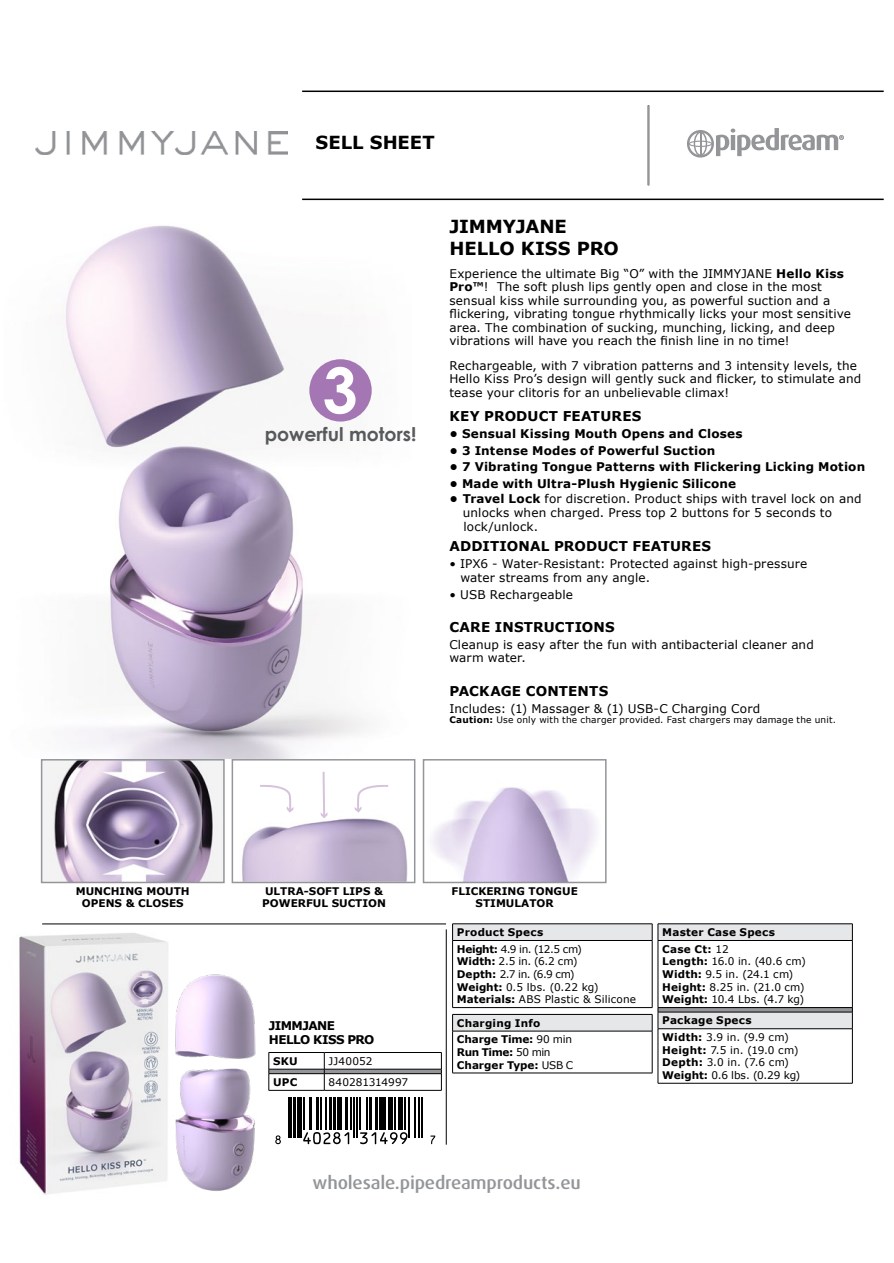
<style>
.page{position:relative;width:894px;height:1263px;background:#fff}
.page>*{position:absolute;margin:0;border:0;box-sizing:border-box;transform-origin:0 0}
.t1{font:700 62.85px "Century Gothic";color:#fff}
.t2{font:700 18.9px "Century Gothic";color:#58595b}
.t3{font:700 18px/21.6px "Verdana";letter-spacing:-.005em;color:#000}
.t4{font:500 18px "Dax Pro";letter-spacing:-.01em;color:#939598;scale:1.05 1}
.t5{font:700 13.5px "Verdana";letter-spacing:.01em;color:#000}
.t6{font:12px/13.5px "Verdana";letter-spacing:.01em;color:#000}
.t7{font:700 12px "Verdana";letter-spacing:.015em;color:#000}
.t8{font:700 12px/14.4px "Verdana";letter-spacing:-.05em;color:#000}
.t9{font:10.5px/12.6px "Verdana";letter-spacing:.01em;color:#000}
.t10{font:700 10.5px/12px "Verdana";color:#000}
.t11{font:700 10.5px/16.6px "Verdana";letter-spacing:.025em;color:#000}
.t12{font:700 10.5px/16.6px "Verdana";letter-spacing:.02em;color:#000}
.t13{font:10.5px "Verdana";letter-spacing:-.01em;color:#000}
.t14{font:9px "Verdana";letter-spacing:.02em;color:#000}
.s1{font-weight:700}
.s2{font-weight:400}
</style>
<div class="page">
<svg style="left:687px;top:128px;width:156px;height:30px"></svg>
<hr style="left:647px;top:105px;width:2px;height:80px;background:#939598">
<hr style="left:302px;top:199px;width:581px;height:1px;background:#000">
<img style="left:35px;top:131px;width:252px;height:23px">
<hr style="left:302px;top:91px;width:581px;height:1px;background:#000">
<img style="left:175px;top:974px;width:104px;height:217px">
<img style="left:19px;top:933px;width:149px;height:262px">
<hr style="left:268px;top:1090px;width:56px;height:1px;background:#000">
<hr style="left:324px;top:1090px;width:117px;height:1px;background:#000">
<svg style="left:268px;top:1052px;width:174px;height:38px"></svg>
<div style="left:275px;top:1097px;width:160px;height:47px;background:#fff"></div>
<svg style="left:275px;top:1135px;width:6px;height:9px"></svg>
<hr style="left:288px;top:1097px;width:1px;height:40px;background:#000">
<hr style="left:290px;top:1097px;width:2px;height:40px;background:#000">
<hr style="left:293px;top:1097px;width:3px;height:40px;background:#000">
<div style="left:297px;top:1097px;width:5px;height:40px;background:#000"></div>
<hr style="left:303px;top:1097px;width:2px;height:33px;background:#000">
<hr style="left:309px;top:1097px;width:3px;height:33px;background:#000">
<hr style="left:316px;top:1097px;width:3px;height:33px;background:#000">
<hr style="left:320px;top:1097px;width:2px;height:33px;background:#000">
<hr style="left:325px;top:1097px;width:1px;height:33px;background:#000">
<hr style="left:329px;top:1097px;width:3px;height:33px;background:#000">
<hr style="left:333px;top:1097px;width:3px;height:33px;background:#000">
<div style="left:337px;top:1097px;width:5px;height:33px;background:#000"></div>
<svg style="left:303px;top:1132px;width:46px;height:12px"></svg>
<hr style="left:345px;top:1097px;width:2px;height:33px;background:#000">
<hr style="left:350px;top:1097px;width:1px;height:33px;background:#000">
<hr style="left:353px;top:1097px;width:1px;height:40px;background:#000">
<hr style="left:356px;top:1097px;width:1px;height:40px;background:#000">
<hr style="left:359px;top:1097px;width:1px;height:33px;background:#000">
<hr style="left:366px;top:1097px;width:1px;height:33px;background:#000">
<hr style="left:369px;top:1097px;width:2px;height:33px;background:#000">
<hr style="left:374px;top:1097px;width:3px;height:33px;background:#000">
<hr style="left:378px;top:1097px;width:2px;height:33px;background:#000">
<div style="left:381px;top:1097px;width:5px;height:33px;background:#000"></div>
<div style="left:388px;top:1097px;width:5px;height:33px;background:#000"></div>
<hr style="left:394px;top:1097px;width:2px;height:33px;background:#000">
<svg style="left:360px;top:1132px;width:47px;height:12px"></svg>
<div style="left:398px;top:1097px;width:5px;height:33px;background:#000"></div>
<hr style="left:404px;top:1097px;width:1px;height:33px;background:#000">
<hr style="left:408px;top:1097px;width:2px;height:40px;background:#000">
<hr style="left:414px;top:1097px;width:1px;height:40px;background:#000">
<hr style="left:418px;top:1097px;width:2px;height:40px;background:#000">
<hr style="left:421px;top:1097px;width:2px;height:40px;background:#000">
<svg style="left:430px;top:1135px;width:5px;height:9px"></svg>
<hr style="left:42px;top:923px;width:404px;height:1px;background:#000">
<hr style="left:446px;top:929px;width:1px;height:215px;background:#000">
<img style="left:63px;top:225px;width:309px;height:533px">
<img style="left:242px;top:771px;width:166px;height:109px">
<svg style="left:320px;top:772px;width:7px;height:46px"></svg>
<svg style="left:354px;top:785px;width:34px;height:27px"></svg>
<svg style="left:260px;top:785px;width:33px;height:27px"></svg>
<img style="left:431px;top:787px;width:165px;height:93px">
<img style="left:44px;top:762px;width:177px;height:118px">
<div style="left:41px;top:759px;width:183px;height:124px;border:2px solid #939598"></div>
<div style="left:231px;top:759px;width:184px;height:124px;border:2px solid #939598"></div>
<div style="left:422px;top:759px;width:184px;height:124px;border:2px solid #939598"></div>
<div style="left:452px;top:923px;width:200px;height:17px;background:#e6e7e8"></div>
<hr style="left:452px;top:923px;width:200px;height:1px;background:#000">
<svg style="left:452px;top:924px;width:1px;height:16px"></svg>
<hr style="left:452px;top:940px;width:200px;height:1px;background:#000">
<hr style="left:452px;top:940px;width:1px;height:67px;background:#000">
<hr style="left:452px;top:1007px;width:200px;height:1px;background:#000">
<div style="left:452px;top:1014px;width:200px;height:17px;background:#e6e7e8"></div>
<hr style="left:452px;top:1014px;width:200px;height:1px;background:#000">
<svg style="left:452px;top:1014px;width:1px;height:16px"></svg>
<hr style="left:452px;top:1030px;width:200px;height:1px;background:#000">
<hr style="left:452px;top:1031px;width:1px;height:41px;background:#000">
<hr style="left:651px;top:1031px;width:1px;height:41px;background:#000">
<hr style="left:452px;top:1072px;width:200px;height:1px;background:#000">
<svg style="left:651px;top:923px;width:201px;height:108px"></svg>
<hr style="left:657px;top:1028px;width:195px;height:1px;background:#000">
<hr style="left:657px;top:1029px;width:1px;height:54px;background:#000">
<hr style="left:851px;top:1029px;width:1px;height:54px;background:#000">
<hr style="left:657px;top:1083px;width:195px;height:1px;background:#000">
<div style="left:309px;top:359px;width:62px;height:62px;background:#a476b3;border-radius:50%"></div>
<p class="t10" style="left:76px;top:885px;width:115px;text-align:center">MUNCHING MOUTH<br>OPENS &amp; CLOSES</p>
<h3 class="t3" style="left:315px;top:132px;width:120px">SELL SHEET</h3>
<h1 class="t1" style="left:322px;top:342px;width:37px">3</h1>
<h2 class="t2" style="left:264px;top:419px;width:153px">powerful motors!</h2>
<h3 class="t3" style="left:449px;top:216px;width:171px">JIMMYJANE<br>HELLO KISS PRO</h3>
<p class="t6" style="left:449px;top:267px;width:403px">Experience the ultimate Big “O” with the JIMMYJANE <span class="s1">Hello Kiss Pro™</span>! The soft plush lips gently open and close in the most sensual kiss while surrounding you, as powerful suction and a flickering, vibrating tongue rhythmically licks your most sensitive area. The combination of sucking, munching, licking, and deep vibrations will have you reach the finish line in no time!</p>
<p class="t6" style="left:449px;top:359px;width:413px">Rechargeable, with 7 vibration patterns and 3 intensity levels, the<br>Hello Kiss Pro’s design will gently suck and flicker, to stimulate and tease your clitoris for an unbelievable climax!</p>
<p class="t5" style="left:449px;top:407px;width:193px">KEY PRODUCT FEATURES</p>
<p class="t7" style="left:449px;top:426px;width:295px">• Sensual Kissing Mouth Opens and Closes</p>
<p class="t7" style="left:449px;top:442px;width:267px">• 3 Intense Modes of Powerful Suction</p>
<p class="t7" style="left:449px;top:459px;width:417px">• 7 Vibrating Tongue Patterns with Flickering Licking Motion</p>
<p class="t7" style="left:449px;top:476px;width:288px">• Made with Ultra-Plush Hygienic Silicone</p>
<p class="t6" style="left:463px;top:491px;width:400px;line-height:14.4px;text-indent:-14px"><span class="s1">• Travel Lock</span> for discretion. Product ships with travel lock on and unlocks when charged. Press top 2 buttons for 5 seconds to lock/unlock.</p>
<p class="t5" style="left:449px;top:537px;width:263px">ADDITIONAL PRODUCT FEATURES</p>
<p class="t6" style="left:460px;top:557px;width:348px;text-indent:-11px">• IPX6 - Water-Resistant: Protected against high-pressure water streams from any angle.</p>
<p class="t6" style="left:449px;top:587px;width:125px">• USB Rechargeable</p>
<p class="t5" style="left:449px;top:618px;width:167px">CARE INSTRUCTIONS</p>
<p class="t6" style="left:449px;top:638px;width:366px">Cleanup is easy after the fun with antibacterial cleaner and warm water.</p>
<p class="t5" style="left:449px;top:682px;width:160px">PACKAGE CONTENTS</p>
<p class="t6" style="left:449px;top:701px;width:312px">Includes: (1) Massager &amp; (1) USB-C Charging Cord</p>
<p class="t14" style="left:449px;top:714px;width:388px"><span class="s1">Caution:</span> Use only with the charger provided. Fast chargers may damage the unit.</p>
<p class="t10" style="left:262px;top:885px;width:125px">ULTRA-SOFT LIPS &amp;<br>POWERFUL SUCTION</p>
<p class="t10" style="left:451px;top:885px;width:128px;text-align:center">FLICKERING TONGUE<br>STIMULATOR</p>
<p class="t8" style="left:269px;top:1018px;width:107px">JIMMJANE<br>HELLO KISS PRO</p>
<p class="t10" style="left:273px;top:1055px;width:26px">SKU</p>
<p class="t9" style="left:328px;top:1054px;width:45px">JJ40052</p>
<p class="t10" style="left:273px;top:1076px;width:26px">UPC</p>
<p class="t13" style="left:328px;top:1075px;width:81px">840281314997</p>
<p class="t11" style="left:456px;top:924px;width:126px">Product Specs<br>Height: <span class="s2">4.9 in. (12.5 cm)</span></p>
<p class="t9" style="left:456px;top:955px;width:181px"><span class="s1">Width:</span> 2.5 in. (6.2 cm)<br><span class="s1">Depth:</span> 2.7 in. (6.9 cm)<br><span class="s1">Weight:</span> 0.5 lbs. (0.22 kg)<br><span class="s1">Materials:</span> ABS Plastic &amp; Silicone</p>
<p class="t10" style="left:456px;top:1014px;width:117px;line-height:16.6px">Charging Info<br>Charge Time: <span class="s2">90 min</span></p>
<p class="t10" style="left:456px;top:1046px;width:118px;line-height:12.6px">Run Time: <span class="s2">50 min<br></span>Charger Type: <span class="s2">USB C</span></p>
<p class="t11" style="left:662px;top:924px;width:114px">Master Case Specs<br>Case Ct: <span class="s2">12</span></p>
<p class="t9" style="left:662px;top:955px;width:145px"><span class="s1">Length:</span> 16.0 in. (40.6 cm)<br><span class="s1">Width:</span> 9.5 in. (24.1 cm)<br><span class="s1">Height:</span> 8.25 in. (21.0 cm)<br><span class="s1">Weight:</span> 10.4 Lbs. (4.7 kg)</p>
<p class="t12" style="left:662px;top:1012px;width:128px">Package Specs<br>Width: <span class="s2">3.9 in. (9.9 cm)</span></p>
<p class="t9" style="left:662px;top:1043px;width:139px"><span class="s1">Height:</span> 7.5 in. (19.0 cm)<br><span class="s1">Depth:</span> 3.0 in. (7.6 cm)<br><span class="s1">Weight:</span> 0.6 lbs. (0.29 kg)</p>
<h3 class="t4" style="left:312px;top:1171px;width:257px">wholesale.pipedreamproducts.eu</h3>
</div>
